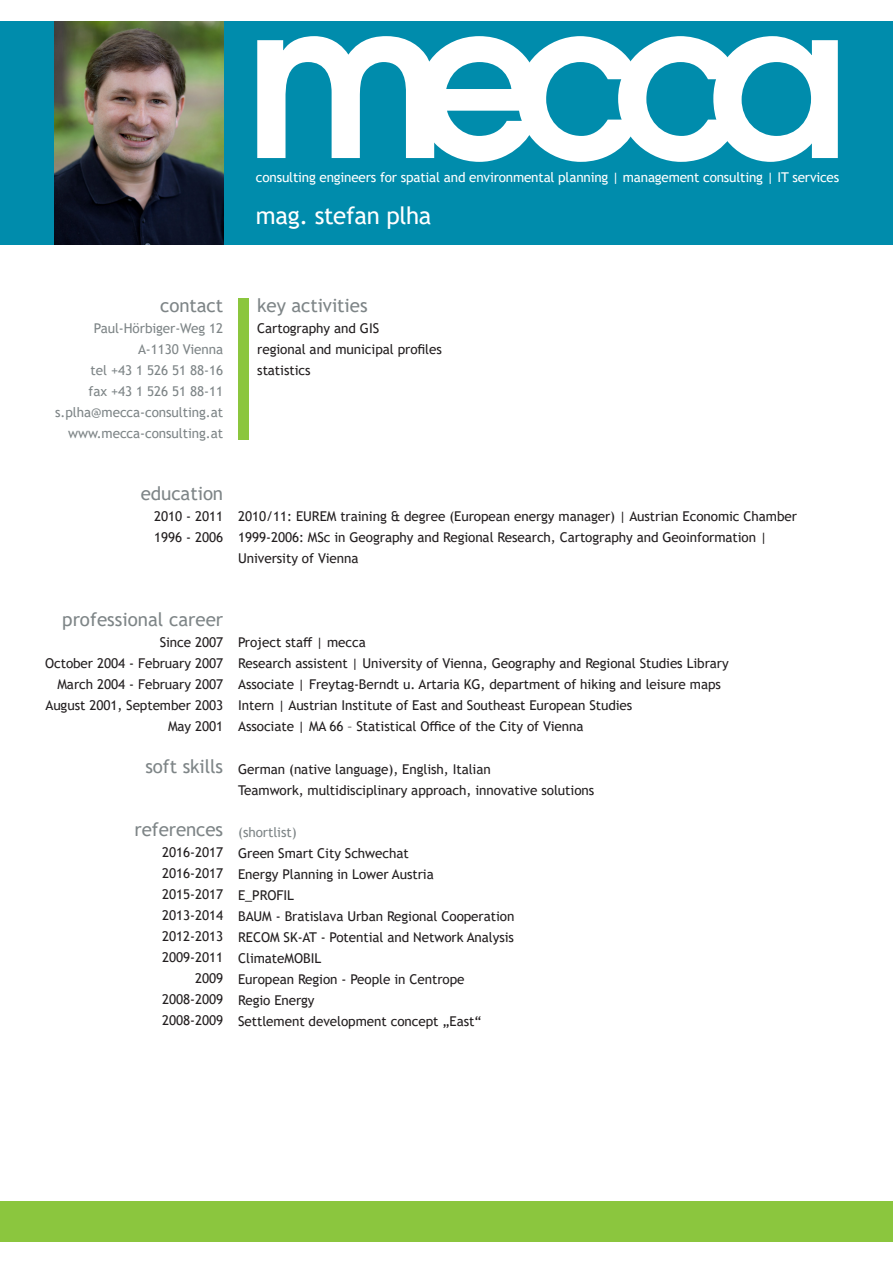
<style>
.page{position:relative;width:893px;height:1263px;background:#fff}
.page>*{position:absolute;margin:0;border:0;box-sizing:border-box;transform-origin:0 0}
.t1{font:24px "Trebuchet MS";letter-spacing:-.015em;color:#fff}
.t2{font:18.75px "Trebuchet MS";letter-spacing:-.005em;color:#7e8587}
.t3{font:13.5px/21px "Trebuchet MS";letter-spacing:-.005em;color:#231f20}
.t4{font:13.5px "Trebuchet MS";letter-spacing:-.005em;color:#7e8587}
.t5{font:13.5px "Trebuchet MS";letter-spacing:-.015em;color:#fff}
</style>
<div class="page">
<div style="left:0;top:21px;width:893px;height:224px;background:#008cac"></div>
<img style="left:54px;top:21px;width:169px;height:224px">
<svg style="left:257px;top:36px;width:581px;height:126px"></svg>
<div style="left:0;top:1201px;width:893px;height:41px;background:#8bc63e"></div>
<div style="left:238px;top:298px;width:11px;height:141px;background:#8bc63e"></div>
<p class="t5" style="left:256px;top:168px;width:585px">consulting engineers for spatial and environmental planning | management consulting | IT services</p>
<p class="t1" style="left:256px;top:200px;width:177px">mag. stefan plha</p>
<p class="t2" style="left:160px;top:293px;width:65px">contact</p>
<p class="t4" style="left:94px;top:319px;width:131px">Paul-Hörbiger-Weg 12</p>
<p class="t4" style="left:138px;top:340px;width:87px">A-1130 Vienna</p>
<p class="t4" style="left:91px;top:361px;width:134px">tel +43 1 526 51 88-16</p>
<p class="t4" style="left:88px;top:382px;width:136px">fax +43 1 526 51 88-11</p>
<p class="t4" style="left:55px;top:403px;width:169px">s.plha@mecca-consulting.at</p>
<p class="t4" style="left:68px;top:424px;width:156px">www.mecca-consulting.at</p>
<p class="t2" style="left:257px;top:293px;width:112px">key activities</p>
<p class="t3" style="left:257px;top:317px;width:123px">Cartography and GIS</p>
<p class="t3" style="left:257px;top:338px;width:186px">regional and municipal profiles</p>
<p class="t3" style="left:257px;top:359px;width:55px">statistics</p>
<p class="t2" style="left:141px;top:482px;width:84px">education</p>
<p class="t3" style="left:154px;top:506px;width:70px">2010 - 2011</p>
<p class="t3" style="left:154px;top:527px;width:70px">1996 - 2006</p>
<p class="t3" style="left:238px;top:506px;width:560px">2010/11: EUREM training &amp; degree (European energy manager) | Austrian Economic Chamber</p>
<p class="t3" style="left:238px;top:527px;width:531px">1999-2006: MSc in Geography and Regional Research, Cartography and Geoinformation |<br>University of Vienna</p>
<p class="t2" style="left:62px;top:608px;width:162px">professional career</p>
<p class="t3" style="left:160px;top:632px;width:65px">Since 2007</p>
<p class="t3" style="left:45px;top:653px;width:180px">October 2004 - February 2007</p>
<p class="t3" style="left:57px;top:674px;width:167px">March 2004 - February 2007</p>
<p class="t3" style="left:45px;top:695px;width:179px">August 2001, September 2003</p>
<p class="t3" style="left:168px;top:716px;width:57px">May 2001</p>
<p class="t2" style="left:145px;top:755px;width:79px">soft skills</p>
<p class="t2" style="left:135px;top:818px;width:90px">references</p>
<p class="t3" style="left:162px;top:842px;width:63px">2016-2017</p>
<p class="t3" style="left:162px;top:863px;width:63px">2016-2017</p>
<p class="t3" style="left:162px;top:884px;width:63px">2015-2017</p>
<p class="t3" style="left:162px;top:905px;width:63px">2013-2014</p>
<p class="t3" style="left:162px;top:926px;width:63px">2012-2013</p>
<p class="t3" style="left:162px;top:947px;width:63px">2009-2011</p>
<p class="t3" style="left:195px;top:968px;width:30px">2009</p>
<p class="t3" style="left:162px;top:989px;width:63px">2008-2009</p>
<p class="t3" style="left:162px;top:1010px;width:63px">2008-2009</p>
<p class="t3" style="left:238px;top:632px;width:129px">Project staff | mecca</p>
<p class="t3" style="left:238px;top:653px;width:492px">Research assistent | University of Vienna, Geography and Regional Studies Library</p>
<p class="t3" style="left:238px;top:674px;width:484px">Associate | Freytag-Berndt u. Artaria KG, department of hiking and leisure maps</p>
<p class="t3" style="left:238px;top:695px;width:396px">Intern | Austrian Institute of East and Southeast European Studies</p>
<p class="t3" style="left:238px;top:716px;width:347px">Associate | MA 66 – Statistical Office of the City of Vienna</p>
<p class="t3" style="left:238px;top:758px;width:254px">German (native language), English, Italian</p>
<p class="t3" style="left:238px;top:779px;width:358px">Teamwork, multidisciplinary approach, innovative solutions</p>
<p class="t4" style="left:238px;top:823px;width:60px">(shortlist)</p>
<p class="t3" style="left:238px;top:842px;width:172px">Green Smart City Schwechat</p>
<p class="t3" style="left:238px;top:863px;width:197px">Energy Planning in Lower Austria</p>
<p class="t3" style="left:238px;top:884px;width:57px">E_PROFIL</p>
<p class="t3" style="left:238px;top:905px;width:278px">BAUM - Bratislava Urban Regional Cooperation</p>
<p class="t3" style="left:238px;top:926px;width:277px">RECOM SK-AT - Potential and Network Analysis</p>
<p class="t3" style="left:238px;top:947px;width:85px">ClimateMOBIL</p>
<p class="t3" style="left:238px;top:968px;width:228px">European Region - People in Centrope</p>
<p class="t3" style="left:238px;top:989px;width:78px">Regio Energy</p>
<p class="t3" style="left:238px;top:1010px;width:245px">Settlement development concept „East“</p>
</div>
